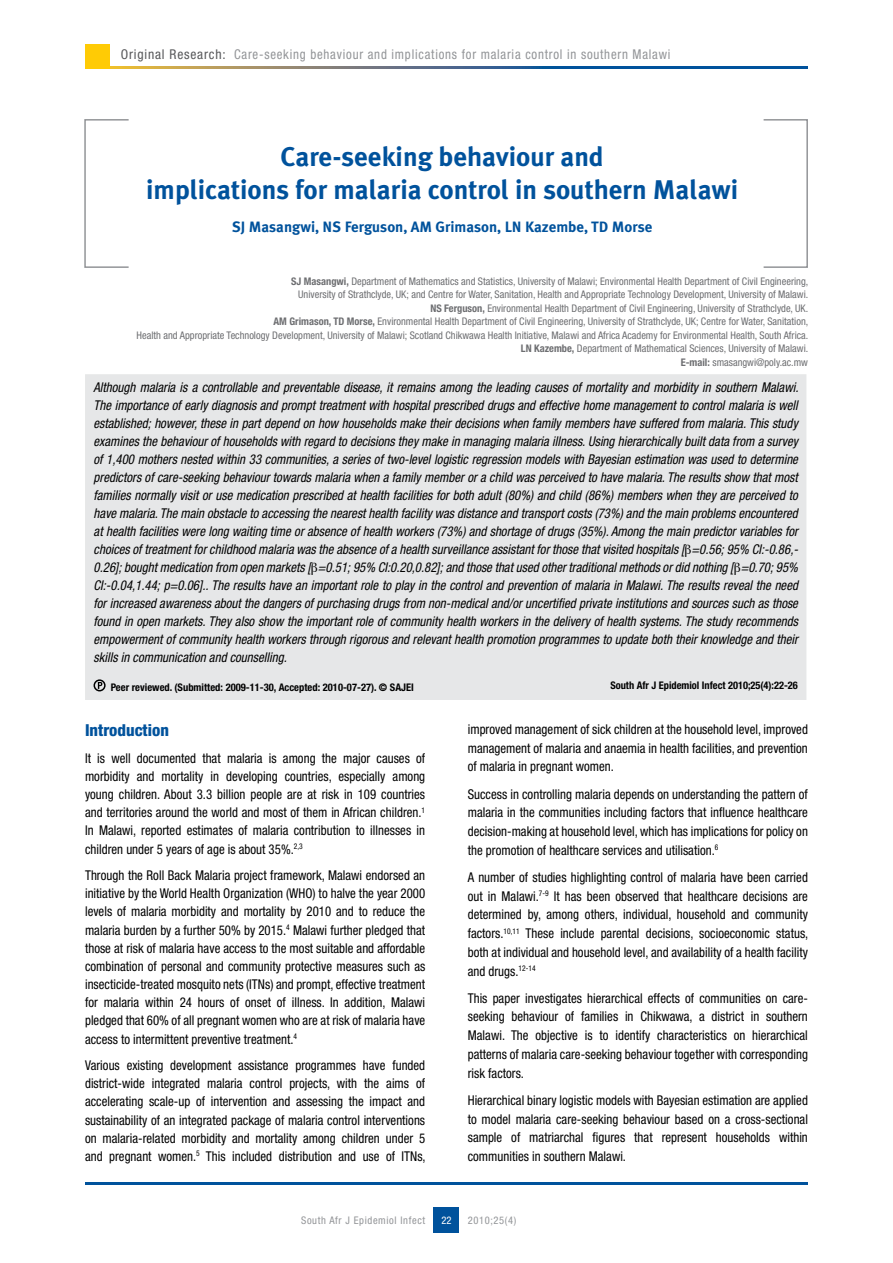
<style>
.page{position:relative;width:893px;height:1263px;background:#fff}
.page>*{position:absolute;margin:0;border:0;box-sizing:border-box;transform-origin:0 0}
.t1{font:700 27px/33px "Meta Plus";color:#00529c;text-align:center}
.t2{font:800 condensed 16.5px "Helvetica Neue LT Std";color:#00529c}
.t3{font:700 15px "Meta Plus";color:#00529c}
.t4{font:condensed 13.5px/18.1px "Helvetica Neue LT Std";color:#000;text-align:justify;scale:.95 1}
.t5{font:italic condensed 13.5px/18px "Helvetica Neue LT Std";color:#000;text-align:justify;scale:.95 1}
.t6{font:condensed 13.5px "Helvetica Neue LT Std";letter-spacing:.06em;color:#939598;scale:.95 1}
.t7{font:condensed 10.5px/13.5px "Helvetica Neue LT Std";color:#6d6e71;text-align:right}
.t8{font:700 condensed 10.5px "Helvetica Neue LT Std";color:#000}
.t9{font:condensed 10.5px "Helvetica Neue LT Std";letter-spacing:.06em;color:#939598}
.t10{font:condensed 10.5px "Helvetica Neue LT Std";color:#fff}
.s1{color:#58595b}
.s2{font-weight:700}
</style>
<div class="page">
<div style="left:434px;top:1208px;width:25px;height:25px;background:#00529c"></div>
<hr style="left:85px;top:1182px;width:723px;height:2px;background:#00529c">
<div style="left:763px;top:119px;width:45px;height:149px;border:2px solid #939598"></div>
<div style="left:84px;top:119px;width:45px;height:149px;border:2px solid #939598"></div>
<svg style="left:109px;top:66px;width:699px;height:2px"></svg>
<div style="left:85px;top:44px;width:24px;height:24px;background:#ffcb05"></div>
<div style="left:85px;top:374px;width:721px;height:326px;background:#e6e7e8"></div>
<div style="left:94px;top:679px;width:12px;height:12px;border:2px solid #000;border-radius:50%"></div>
<svg style="left:98px;top:682px;width:4px;height:7px"></svg>
<svg style="left:685px;top:545px;width:6px;height:12px"></svg>
<svg style="left:312px;top:563px;width:5px;height:12px"></svg>
<svg style="left:734px;top:563px;width:6px;height:12px"></svg>
<p class="t6" style="left:121px;top:46px;width:580px"><span class="s1">Original Research:</span> Care-seeking behaviour and implications for malaria control in southern Malawi</p>
<h1 class="t1" style="left:146px;top:140px;width:593px">Care-seeking behaviour and<br>implications for malaria control in southern Malawi</h1>
<p class="t3" style="left:232px;top:218px;width:422px">SJ Masangwi, NS Ferguson, AM Grimason, LN Kazembe, TD Morse</p>
<p class="t7" style="left:137px;top:274px;width:673px"><span class="s2">SJ Masangwi,</span> Department of Mathematics and Statistics, University of Malawi; Environmental Health Department of Civil Engineering,<br>University of Strathclyde, UK; and Centre for Water, Sanitation, Health and Appropriate Technology Development, University of Malawi.<br><span class="s2">NS Ferguson,</span> Environmental Health Department of Civil Engineering, University of Strathclyde, UK.<br><span class="s2">AM Grimason, TD Morse,</span> Environmental Health Department of Civil Engineering, University of Strathclyde, UK; Centre for Water, Sanitation,<br>Health and Appropriate Technology Development, University of Malawi; Scotland Chikwawa Health Initiative, Malawi and Africa Academy for Environmental Health, South Africa.<br><span class="s2">LN Kazembe,</span> Department of Mathematical Sciences, University of Malawi.<br><span class="s2">E-mail:</span> smasangwi@poly.ac.mw</p>
<p class="t5" style="left:94px;top:379px;width:743px">Although malaria is a controllable and preventable disease, it remains among the leading causes of mortality and morbidity in southern Malawi.<br>The importance of early diagnosis and prompt treatment with hospital prescribed drugs and effective home management to control malaria is well established; however, these in part depend on how households make their decisions when family members have suffered from malaria. This study examines the behaviour of households with regard to decisions they make in managing malaria illness. Using hierarchically built data from a survey of 1,400 mothers nested within 33 communities, a series of two-level logistic regression models with Bayesian estimation was used to determine predictors of care-seeking behaviour towards malaria when a family member or a child was perceived to have malaria. The results show that most families normally visit or use medication prescribed at health facilities for both adult (80%) and child (86%) members when they are perceived to have malaria. The main obstacle to accessing the nearest health facility was distance and transport costs (73%) and the main problems encountered at health facilities were long waiting time or absence of health workers (73%) and shortage of drugs (35%). Among the main predictor variables for choices of treatment for childhood malaria was the absence of a health surveillance assistant for those that visited hospitals [ =0.56; 95% CI:-0.86,- 0.26]; bought medication from open markets [ =0.51; 95% CI:0.20,0.82]; and those that used other traditional methods or did nothing [ =0.70; 95% CI:-0.04,1.44; p=0.06].. The results have an important role to play in the control and prevention of malaria in Malawi. The results reveal the need for increased awareness about the dangers of purchasing drugs from non-medical and/or uncertified private institutions and sources such as those found in open markets. They also show the important role of community health workers in the delivery of health systems. The study recommends empowerment of community health workers through rigorous and relevant health promotion programmes to update both their knowledge and their skills in communication and counselling.</p>
<p class="t8" style="left:111px;top:681px;width:305px">Peer reviewed. (Submitted: 2009-11-30, Accepted: 2010-07-27). © SAJEI</p>
<p class="t8" style="left:610px;top:679px;width:189px">South Afr J Epidemiol Infect 2010;25(4):22-26</p>
<p class="t2" style="left:85px;top:720px;width:85px">Introduction</p>
<p class="t4" style="left:85px;top:749px;width:360px">It is well documented that malaria is among the major causes of morbidity and mortality in developing countries, especially among young children. About 3.3 billion people are at risk in 109 countries and territories around the world and most of them in African children.<sup>1<br></sup>In Malawi, reported estimates of malaria contribution to illnesses in children under 5 years of age is about 35%.<sup>2,3</sup></p>
<p class="t4" style="left:85px;top:866px;width:360px">Through the Roll Back Malaria project framework, Malawi endorsed an initiative by the World Health Organization (WHO) to halve the year 2000 levels of malaria morbidity and mortality by 2010 and to reduce the malaria burden by a further 50% by 2015.<sup>4</sup> Malawi further pledged that those at risk of malaria have access to the most suitable and affordable combination of personal and community protective measures such as insecticide-treated mosquito nets (ITNs) and prompt, effective treatment for malaria within 24 hours of onset of illness. In addition, Malawi pledged that 60% of all pregnant women who are at risk of malaria have access to intermittent preventive treatment.<sup>4</sup></p>
<p class="t4" style="left:85px;top:1056px;width:360px">Various existing development assistance programmes have funded district-wide integrated malaria control projects, with the aims of accelerating scale-up of intervention and assessing the impact and sustainability of an integrated package of malaria control interventions on malaria-related morbidity and mortality among children under 5 and pregnant women.<sup>5</sup> This included distribution and use of ITNs,</p>
<p class="t4" style="left:468px;top:720px;width:360px;line-height:18.8px">improved management of sick children at the household level, improved management of malaria and anaemia in health facilities, and prevention of malaria in pregnant women.</p>
<p class="t4" style="left:468px;top:784px;width:360px;line-height:18.8px">Success in controlling malaria depends on understanding the pattern of malaria in the communities including factors that influence healthcare decision-making at household level, which has implications for policy on the promotion of healthcare services and utilisation.<sup>6</sup></p>
<p class="t4" style="left:468px;top:868px;width:360px;line-height:18.8px">A number of studies highlighting control of malaria have been carried out in Malawi.<sup>7-9</sup> It has been observed that healthcare decisions are determined by, among others, individual, household and community factors.<sup>10,11</sup> These include parental decisions, socioeconomic status, both at individual and household level, and availability of a health facility and drugs.<sup>12-14</sup></p>
<p class="t4" style="left:468px;top:988px;width:360px;line-height:18.8px">This paper investigates hierarchical effects of communities on care&shy;seeking behaviour of families in Chikwawa, a district in southern Malawi. The objective is to identify characteristics on hierarchical patterns of malaria care-seeking behaviour together with corresponding risk factors.</p>
<p class="t4" style="left:468px;top:1090px;width:360px;line-height:18.8px">Hierarchical binary logistic models with Bayesian estimation are applied to model malaria care-seeking behaviour based on a cross-sectional sample of matriarchal figures that represent households within communities in southern Malawi.</p>
<p class="t9" style="left:301px;top:1214px;width:126px">South Afr J Epidemiol Infect</p>
<p class="t10" style="left:441px;top:1214px;width:12px">22</p>
<p class="t9" style="left:468px;top:1214px;width:50px">2010;25(4)</p>
</div>
